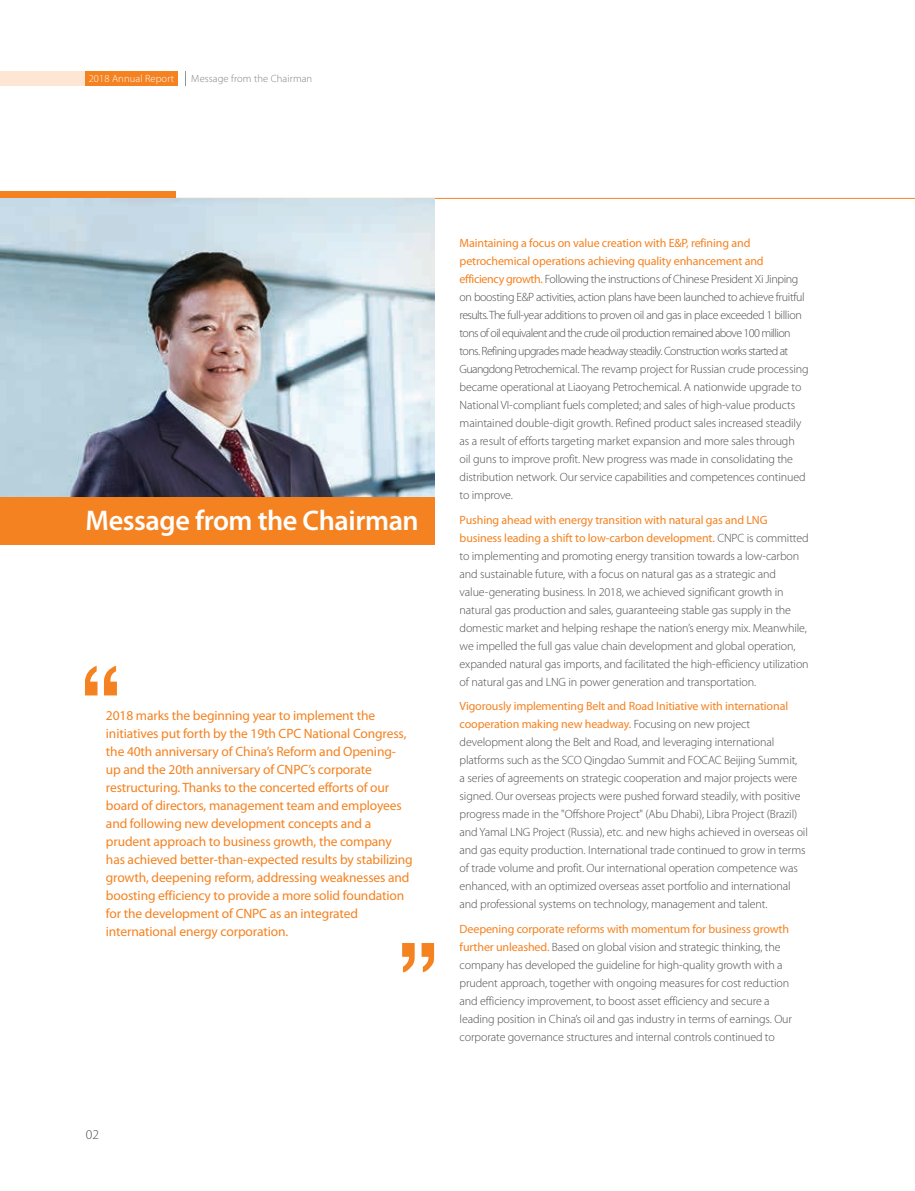
<style>
.page{position:relative;width:915px;height:1191px;background:#fff}
.page>*{position:absolute;margin:0;border:0;box-sizing:border-box;transform-origin:0 0}
.t1{font:600 28.5px "Myriad Pro";letter-spacing:-.015em;color:#fff}
.t2{font:13.5px/18px "Myriad Pro";letter-spacing:-.01em;color:#f58220}
.t3{font:300 13.5px "Myriad Pro";color:#4b4c4d}
.t4{font:300 12px/18px "Myriad Pro";letter-spacing:-.01em;color:#4b4c4d}
.t5{font:300 10.5px "Myriad Pro";letter-spacing:.01em;color:#808285}
.t6{font:300 10.5px "Myriad Pro";letter-spacing:.01em;color:#fff}
.s1{font-weight:400;color:#f58220}
</style>
<div class="page">
<div style="left:85px;top:71px;width:93px;height:15px;background:#f58220"></div>
<svg style="left:185px;top:71px;width:1px;height:15px"></svg>
<div style="left:0;top:71px;width:85px;height:15px;background:#fde6d3"></div>
<div style="left:0;top:496px;width:434px;height:49px;background:#f58220"></div>
<hr style="left:0;top:198px;width:914px;height:1px;background:#f58220">
<svg style="left:85px;top:665px;width:32px;height:30px"></svg>
<svg style="left:402px;top:943px;width:32px;height:29px"></svg>
<div style="left:0;top:191px;width:175px;height:8px;background:#f58220"></div>
<img style="left:0;top:199px;width:434px;height:297px">
<p class="t6" style="left:89px;top:73px;width:87px">2018 Annual Report</p>
<p class="t5" style="left:191px;top:73px;width:122px">Message from the Chairman</p>
<h1 class="t1" style="left:85px;top:505px;width:334px">Message from the Chairman</h1>
<p class="t2" style="left:106px;top:706px;width:308px">2018 marks the beginning year to implement the initiatives put forth by the 19th CPC National Congress, the 40th anniversary of China’s Reform and Opening&shy;up and the 20th anniversary of CNPC’s corporate restructuring. Thanks to the concerted efforts of our board of directors, management team and employees and following new development concepts and a prudent approach to business growth, the company has achieved better-than-expected results by stabilizing growth, deepening reform, addressing weaknesses and boosting efficiency to provide a more solid foundation for the development of CNPC as an integrated international energy corporation.</p>
<p class="t3" style="left:86px;top:1126px;width:15px">02</p>
<p class="t4" style="left:459px;top:234px;width:350px"><span class="s1">Maintaining a focus on value creation with E&amp;P, refining and petrochemical operations achieving quality enhancement and efficiency growth.</span> Following the instructions of Chinese President Xi Jinping on boosting E&amp;P activities, action plans have been launched to achieve fruitful results. The full-year additions to proven oil and gas in place exceeded 1 billion tons of oil equivalent and the crude oil production remained above 100 million tons. Refining upgrades made headway steadily. Construction works started at Guangdong Petrochemical. The revamp project for Russian crude processing became operational at Liaoyang Petrochemical. A nationwide upgrade to National VI-compliant fuels completed; and sales of high-value products maintained double-digit growth. Refined product sales increased steadily as a result of efforts targeting market expansion and more sales through oil guns to improve profit. New progress was made in consolidating the distribution network. Our service capabilities and competences continued to improve.</p>
<p class="t4" style="left:459px;top:511px;width:350px"><span class="s1">Pushing ahead with energy transition with natural gas and LNG business leading a shift to low-carbon development.</span> CNPC is committed to implementing and promoting energy transition towards a low-carbon and sustainable future, with a focus on natural gas as a strategic and value-generating business. In 2018, we achieved significant growth in natural gas production and sales, guaranteeing stable gas supply in the domestic market and helping reshape the nation’s energy mix. Meanwhile, we impelled the full gas value chain development and global operation, expanded natural gas imports, and facilitated the high-efficiency utilization of natural gas and LNG in power generation and transportation.</p>
<p class="t4" style="left:459px;top:697px;width:349px"><span class="s1">Vigorously implementing Belt and Road Initiative with international cooperation making new headway.</span> Focusing on new project development along the Belt and Road, and leveraging international platforms such as the SCO Qingdao Summit and FOCAC Beijing Summit,<br>a series of agreements on strategic cooperation and major projects were signed. Our overseas projects were pushed forward steadily, with positive progress made in the "Offshore Project" (Abu Dhabi), Libra Project (Brazil) and Yamal LNG Project (Russia), etc. and new highs achieved in overseas oil and gas equity production. International trade continued to grow in terms of trade volume and profit. Our international operation competence was enhanced, with an optimized overseas asset portfolio and international and professional systems on technology, management and talent.</p>
<p class="t4" style="left:459px;top:919px;width:334px"><span class="s1">Deepening corporate reforms with momentum for business growth further unleashed.</span> Based on global vision and strategic thinking, the company has developed the guideline for high-quality growth with a prudent approach, together with ongoing measures for cost reduction and efficiency improvement, to boost asset efficiency and secure a leading position in China’s oil and gas industry in terms of earnings. Our corporate governance structures and internal controls continued to</p>
</div>
